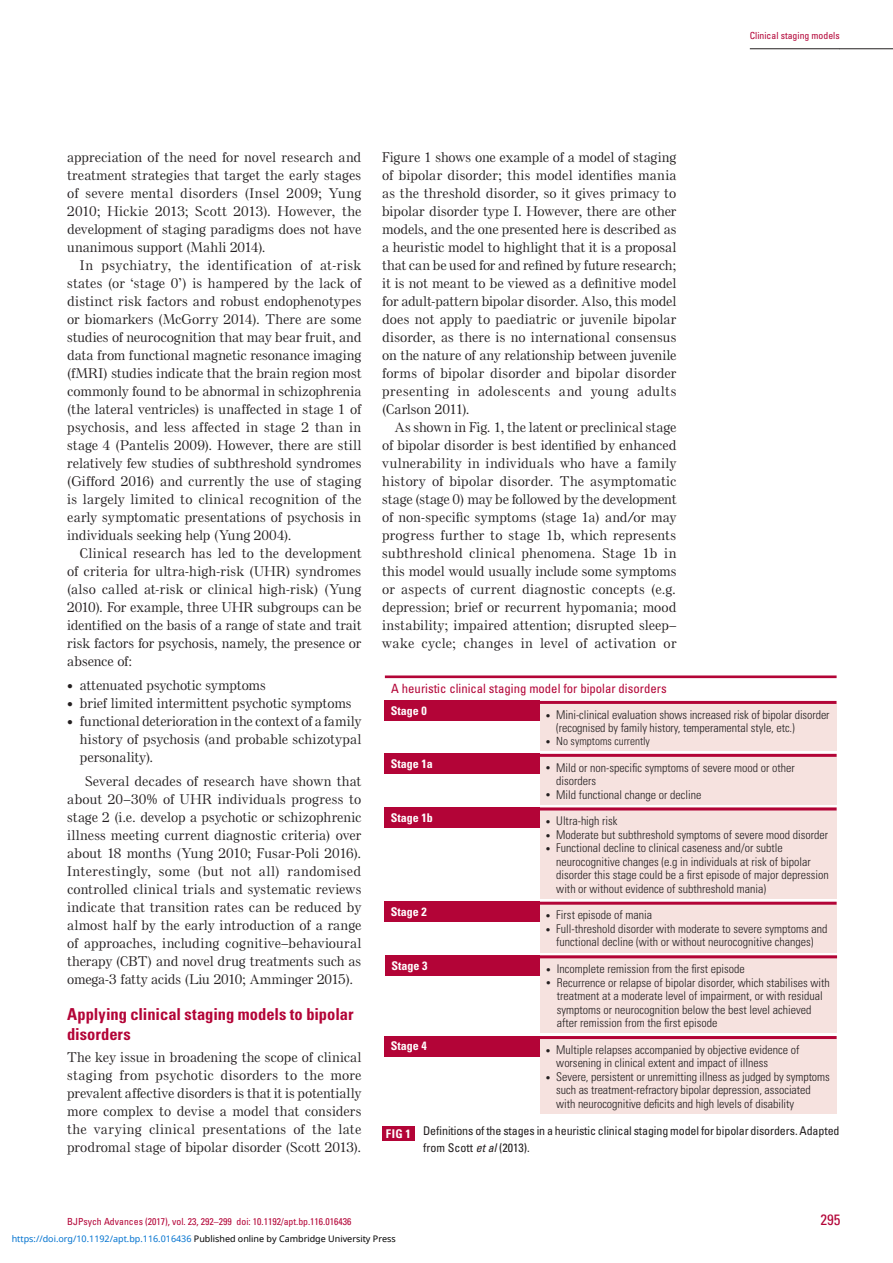
<style>
.page{position:relative;width:893px;height:1263px;background:#fff}
.page>*{position:absolute;margin:0;border:0;box-sizing:border-box;transform-origin:0 0}
.t1{font:700 condensed 16.5px/19.8px "Univers LT Std";letter-spacing:-.005em;color:#b30437}
.t2{font:condensed 15px "Univers LT Std";color:#b30437}
.t3{font:500 13.5px/18px "Else NPL Std";letter-spacing:.015em;color:#231f20;text-align:justify}
.t4{font:condensed 12.75px "Univers LT Std";color:#b30437}
.t5{font:300 condensed 12px/13.5px "Univers LT Std";color:#231f20}
.t6{font:condensed 12px/16.5px "Univers LT Std";letter-spacing:-.01em;color:#231f20}
.t7{font:700 condensed 12px "Univers LT Std";color:#fff}
.t8{font:300 condensed 11.25px "Univers LT Std";color:#231f20}
.t9{font:condensed 9.75px "Univers LT Std";color:#b30437}
.t10{font:9px "Noto Sans";color:#0172cf}
.s1{font-family:"Newspaper Pi BT";font-weight:400;font-size:8.55px}
.s2{font-family:"Newspaper Pi BT";font-weight:400;font-stretch:normal;font-size:6.75px}
.s3{font-weight:700;color:#fff}
.s4{font-style:italic}
.s5{color:#000}
</style>
<div class="page">
<hr style="left:750px;top:49px;width:90px;height:1px;background:#231f20">
<hr style="left:839px;top:49px;width:54px;height:1px;background:#231f20">
<div style="left:540px;top:701px;width:296px;height:50px;background:#f6e2df"></div>
<div style="left:385px;top:701px;width:155px;height:20px;background:#b30437"></div>
<hr style="left:385px;top:701px;width:451px;height:3px;background:#b30437">
<hr style="left:385px;top:675px;width:452px;height:3px;background:#b30437">
<div style="left:385px;top:754px;width:155px;height:20px;background:#b30437"></div>
<div style="left:540px;top:754px;width:297px;height:50px;background:#f6e2df"></div>
<hr style="left:539px;top:754px;width:298px;height:3px;background:#b30437">
<div style="left:385px;top:807px;width:155px;height:21px;background:#b30437"></div>
<div style="left:540px;top:807px;width:297px;height:92px;background:#f6e2df"></div>
<hr style="left:539px;top:807px;width:298px;height:3px;background:#b30437">
<div style="left:385px;top:902px;width:155px;height:20px;background:#b30437"></div>
<div style="left:540px;top:902px;width:297px;height:50px;background:#f6e2df"></div>
<hr style="left:539px;top:902px;width:298px;height:3px;background:#b30437">
<div style="left:385px;top:955px;width:155px;height:20px;background:#b30437"></div>
<div style="left:540px;top:955px;width:297px;height:78px;background:#f6e2df"></div>
<hr style="left:540px;top:955px;width:297px;height:3px;background:#b30437">
<div style="left:385px;top:1036px;width:155px;height:20px;background:#b30437"></div>
<div style="left:540px;top:1036px;width:297px;height:78px;background:#f6e2df"></div>
<hr style="left:539px;top:1036px;width:298px;height:3px;background:#b30437">
<div style="left:382px;top:1127px;width:32px;height:14px;background:#b30437"></div>
<p class="t9" style="left:750px;top:30px;width:91px">Clinical staging models</p>
<p class="t3" style="left:67px;top:148px;width:295px">appreciation of the need for novel research and treatment strategies that target the early stages of severe mental disorders (Insel 2009; Yung 2010; Hickie 2013; Scott 2013). However, the development of staging paradigms does not have unanimous support (Mahli 2014).</p>
<p class="t3" style="left:67px;top:256px;width:296px;text-indent:13px">In psychiatry, the identification of at-risk states (or ‘stage 0’) is hampered by the lack of distinct risk factors and robust endophenotypes or biomarkers (McGorry 2014). There are some studies of neurocognition that may bear fruit, and data from functional magnetic resonance imaging (fMRI) studies indicate that the brain region most commonly found to be abnormal in schizophrenia (the lateral ventricles) is unaffected in stage 1 of psychosis, and less affected in stage 2 than in stage 4 (Pantelis 2009). However, there are still relatively few studies of subthreshold syndromes (Gifford 2016) and currently the use of staging is largely limited to clinical recognition of the early symptomatic presentations of psychosis in individuals seeking help (Yung 2004).</p>
<p class="t3" style="left:67px;top:544px;width:296px;text-indent:13px">Clinical research has led to the development of criteria for ultra-high-risk (UHR) syndromes (also called at-risk or clinical high-risk) (Yung 2010). For example, three UHR subgroups can be identified on the basis of a range of state and trait risk factors for psychosis, namely, the presence or absence of:</p>
<p class="t3" style="left:67px;top:676px;width:200px"><span class="s1">•</span> attenuated psychotic symptoms</p>
<p class="t3" style="left:67px;top:694px;width:286px"><span class="s1">•</span> brief limited intermittent psychotic symptoms</p>
<p class="t3" style="left:80px;top:712px;width:283px;text-indent:-13px"><span class="s1">•</span> functional deterioration in the context of a family history of psychosis (and probable schizotypal personality).</p>
<p class="t3" style="left:67px;top:772px;width:296px;text-indent:18px">Several decades of research have shown that about 20–30% of UHR individuals progress to stage 2 (i.e. develop a psychotic or schizophrenic illness meeting current diagnostic criteria) over about 18 months (Yung 2010; Fusar-Poli 2016).<br>Interestingly, some (but not all) randomised controlled clinical trials and systematic reviews indicate that transition rates can be reduced by almost half by the early introduction of a range of approaches, including cognitive–behavioural therapy (CBT) and novel drug treatments such as omega-3 fatty acids (Liu 2010; Amminger 2015).</p>
<p class="t1" style="left:67px;top:1004px;width:288px">Applying clinical staging models to bipolar disorders</p>
<p class="t3" style="left:67px;top:1048px;width:296px">The key issue in broadening the scope of clinical staging from psychotic disorders to the more prevalent affective disorders is that it is potentially more complex to devise a model that considers the varying clinical presentations of the late prodromal stage of bipolar disorder (Scott 2013).</p>
<p class="t3" style="left:382px;top:148px;width:296px">Figure 1 shows one example of a model of staging of bipolar disorder; this model identifies mania as the threshold disorder, so it gives primacy to bipolar disorder type I. However, there are other models, and the one presented here is described as a heuristic model to highlight that it is a proposal that can be used for and refined by future research; it is not meant to be viewed as a definitive model for adult-pattern bipolar disorder. Also, this model does not apply to paediatric or juvenile bipolar disorder, as there is no international consensus on the nature of any relationship between juvenile forms of bipolar disorder and bipolar disorder presenting in adolescents and young adults (Carlson 2011).</p>
<p class="t3" style="left:382px;top:418px;width:296px;text-indent:13px">As shown in Fig. 1, the latent or preclinical stage of bipolar disorder is best identified by enhanced vulnerability in individuals who have a family history of bipolar disorder. The asymptomatic stage (stage 0) may be followed by the development of non-specific symptoms (stage 1a) and/or may progress further to stage 1b, which represents subthreshold clinical phenomena. Stage 1b in this model would usually include some symptoms or aspects of current diagnostic concepts (e.g. depression; brief or recurrent hypomania; mood instability; impaired attention; disrupted sleep– wake cycle; changes in level of activation or</p>
<p class="t4" style="left:391px;top:681px;width:277px">A heuristic clinical staging model for bipolar disorders</p>
<p class="t5" style="left:556px;top:708px;width:275px;text-indent:-10px"><span class="s2">•</span> Mini-clinical evaluation shows increased risk of bipolar disorder (recognised by family history, temperamental style, etc.)</p>
<p class="t8" style="left:546px;top:734px;width:106px"><span class="s2">•</span> No symptoms currently</p>
<p class="t7" style="left:391px;top:704px;width:37px">Stage 0</p>
<p class="t7" style="left:391px;top:757px;width:43px">Stage 1a</p>
<p class="t5" style="left:556px;top:760px;width:240px;text-indent:-10px"><span class="s2">•</span> Mild or non-specific symptoms of severe mood or other disorders</p>
<p class="t5" style="left:546px;top:787px;width:157px"><span class="s2">•</span> Mild functional change or decline</p>
<p class="t7" style="left:391px;top:810px;width:43px">Stage 1b</p>
<p class="t5" style="left:546px;top:814px;width:73px"><span class="s2">•</span> Ultra-high risk</p>
<p class="t5" style="left:546px;top:828px;width:284px"><span class="s2">•</span> Moderate but subthreshold symptoms of severe mood disorder</p>
<p class="t5" style="left:556px;top:841px;width:274px;text-indent:-10px"><span class="s2">•</span> Functional decline to clinical caseness and/or subtle neurocognitive changes (e.g in individuals at risk of bipolar disorder this stage could be a first episode of major depression with or without evidence of subthreshold mania)</p>
<p class="t7" style="left:391px;top:904px;width:37px">Stage 2</p>
<p class="t5" style="left:546px;top:908px;width:108px"><span class="s2">•</span> First episode of mania</p>
<p class="t5" style="left:546px;top:922px;width:283px;text-align:center"><span class="s2">•</span> Full-threshold disorder with moderate to severe symptoms and functional decline (with or without neurocognitive changes)</p>
<p class="t7" style="left:391px;top:958px;width:37px">Stage 3</p>
<p class="t5" style="left:546px;top:962px;width:200px"><span class="s2">•</span> Incomplete remission from the first episode</p>
<p class="t5" style="left:557px;top:975px;width:275px;text-indent:-10px"><span class="s2">•</span> Recurrence or relapse of bipolar disorder, which stabilises with treatment at a moderate level of impairment, or with residual symptoms or neurocognition below the best level achieved after remission from the first episode</p>
<p class="t7" style="left:391px;top:1039px;width:37px">Stage 4</p>
<p class="t5" style="left:556px;top:1043px;width:245px;text-indent:-10px"><span class="s2">•</span> Multiple relapses accompanied by objective evidence of worsening in clinical extent and impact of illness</p>
<p class="t5" style="left:556px;top:1070px;width:275px;text-indent:-10px"><span class="s2">•</span> Severe, persistent or unremitting illness as judged by symptoms such as treatment-refractory bipolar depression, associated with neurocognitive deficits and high levels of disability</p>
<p class="t6" style="left:423px;top:1123px;width:418px;text-indent:-37px"><span class="s3">FIG 1</span> Definitions of the stages in a heuristic clinical staging model for bipolar disorders. Adapted from Scott <span class="s4">et al</span> (2013).</p>
<p class="t9" style="left:67px;top:1216px;width:286px">BJPsych Advances (2017), vol. 23, 292–299 doi: 10.1192/apt.bp.116.016436</p>
<p class="t2" style="left:820px;top:1210px;width:21px">295</p>
<p class="t10" style="left:12px;top:1232px;width:386px">https://doi.org/10.1192/apt.bp.116.016436 <span class="s5">Published online by Cambridge University Press</span></p>
</div>
